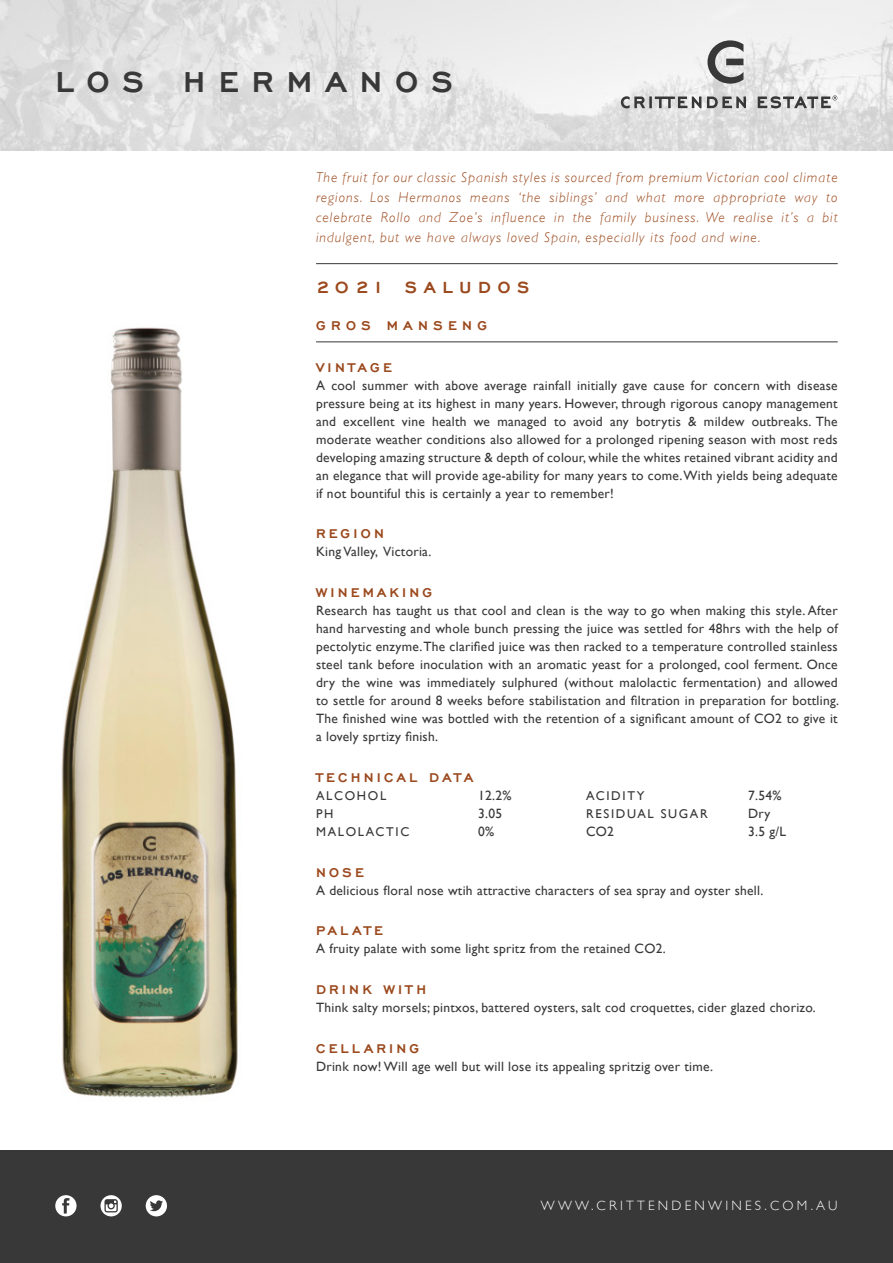
<style>
.page{position:relative;width:893px;height:1263px;background:#fff}
.page>*{position:absolute;margin:0;border:0;box-sizing:border-box;transform-origin:0 0}
.A_Head{font:700 37.5px "Engravers Gothic";letter-spacing:.36em;color:#383839}
.B_Head{font:700 21px "Engravers Gothic";letter-spacing:.33em;color:#9b491d}
.Sub_Heading{font:700 16.5px "Engravers Gothic";letter-spacing:.2em;color:#9b491d}
.B_Head-2{font:700 16.5px "Engravers Gothic";letter-spacing:.33em;color:#9b491d}
.Intro_Paragraph{font:italic 300 14.25px/20.2px "Gill Sans";letter-spacing:.07em;color:#9b491d;text-align:justify}
.t1{font:13.5px/18px "Gill Sans";letter-spacing:.02em;color:#383839;text-align:justify}
.t2{font:300 13.5px "Gill Sans";letter-spacing:.24em;color:#fff}
.t3{font:12.75px "Gill Sans";letter-spacing:.13em;color:#383839}
</style>
<div class="page">
<img style="left:0;top:0;width:893px;height:151px">
<div style="left:0;top:1150px;width:893px;height:113px;background:#383839"></div>
<svg style="left:146px;top:1195px;width:21px;height:21px"></svg>
<svg style="left:55px;top:1195px;width:22px;height:21px"></svg>
<svg style="left:100px;top:1195px;width:22px;height:21px"></svg>
<svg style="left:621px;top:40px;width:216px;height:68px"></svg>
<hr style="left:316px;top:263px;width:522px;height:1px;background:#383839">
<hr style="left:316px;top:341px;width:522px;height:1px;background:#383839">
<img style="left:61px;top:327px;width:177px;height:771px">
<p class="A_Head" style="left:55px;top:62px;width:399px">LOS HERMANOS</p>
<p class="Intro_Paragraph" style="left:316px;top:167px;width:523px">The fruit for our classic Spanish styles is sourced from premium Victorian cool climate regions. Los Hermanos means ‘the siblings’ and what more appropriate way to celebrate Rollo and Zoe’s influence in the family business. We realise it’s a bit indulgent, but we have always loved Spain, especially its food and wine.</p>
<p class="B_Head" style="left:316px;top:276px;width:215px">2021 SALUDOS</p>
<p class="B_Head-2" style="left:316px;top:317px;width:172px">GROS MANSENG</p>
<p class="Sub_Heading" style="left:316px;top:358px;width:77px">VINTAGE</p>
<p class="t1" style="left:316px;top:376px;width:523px">A cool summer with above average rainfall initially gave cause for concern with disease pressure being at its highest in many years. However, through rigorous canopy management and excellent vine health we managed to avoid any botrytis &amp; mildew outbreaks. The moderate weather conditions also allowed for a prolonged ripening season with most reds developing amazing structure &amp; depth of colour, while the whites retained vibrant acidity and an elegance that will provide age-ability for many years to come. With yields being adequate if not bountiful this is certainly a year to remember!</p>
<p class="Sub_Heading" style="left:316px;top:525px;width:69px">REGION</p>
<p class="t1" style="left:316px;top:543px;width:117px">King Valley, Victoria.</p>
<p class="Sub_Heading" style="left:316px;top:584px;width:118px">WINEMAKING</p>
<p class="t1" style="left:316px;top:601px;width:524px">Research has taught us that cool and clean is the way to go when making this style. After hand harvesting and whole bunch pressing the juice was settled for 48hrs with the help of pectolytic enzyme. The clarified juice was then racked to a temperature controlled stainless steel tank before inoculation with an aromatic yeast for a prolonged, cool ferment. Once dry the wine was immediately sulphured (without malolactic fermentation) and allowed to settle for around 8 weeks before stabilistation and filtration in preparation for bottling.<br>The finished wine was bottled with the retention of a significant amount of CO2 to give it a lovely sprtizy finish.</p>
<p class="Sub_Heading" style="left:316px;top:768px;width:159px">TECHNICAL DATA</p>
<p class="t3" style="left:316px;top:788px;width:72px">ALCOHOL</p>
<p class="t1" style="left:478px;top:786px;width:35px">12.2%</p>
<p class="t3" style="left:586px;top:788px;width:60px">ACIDITY</p>
<p class="t1" style="left:748px;top:786px;width:35px">7.54%</p>
<p class="t3" style="left:316px;top:806px;width:19px">PH</p>
<p class="t1" style="left:478px;top:804px;width:26px">3.05</p>
<p class="t3" style="left:586px;top:806px;width:123px">RESIDUAL SUGAR</p>
<p class="t1" style="left:748px;top:804px;width:24px">Dry</p>
<p class="t3" style="left:316px;top:824px;width:95px">MALOLACTIC</p>
<p class="t1" style="left:478px;top:822px;width:18px">0%</p>
<p class="t1" style="left:586px;top:822px;width:29px">CO2</p>
<p class="t1" style="left:748px;top:822px;width:40px">3.5 g/L</p>
<p class="Sub_Heading" style="left:316px;top:863px;width:49px">NOSE</p>
<p class="t1" style="left:316px;top:881px;width:449px">A delicious floral nose wtih attractive characters of sea spray and oyster shell.</p>
<p class="Sub_Heading" style="left:316px;top:922px;width:68px">PALATE</p>
<p class="t1" style="left:316px;top:940px;width:351px">A fruity palate with some light spritz from the retained CO2.</p>
<p class="Sub_Heading" style="left:316px;top:981px;width:112px">DRINK WITH</p>
<p class="t1" style="left:316px;top:998px;width:501px">Think salty morsels; pintxos, battered oysters, salt cod croquettes, cider glazed chorizo.</p>
<p class="Sub_Heading" style="left:316px;top:1040px;width:105px">CELLARING</p>
<p class="t1" style="left:316px;top:1057px;width:398px">Drink now! Will age well but will lose its appealing spritzig over time.</p>
<p class="t2" style="left:541px;top:1195px;width:298px">WWW.CRITTENDENWINES.COM.AU</p>
</div>
